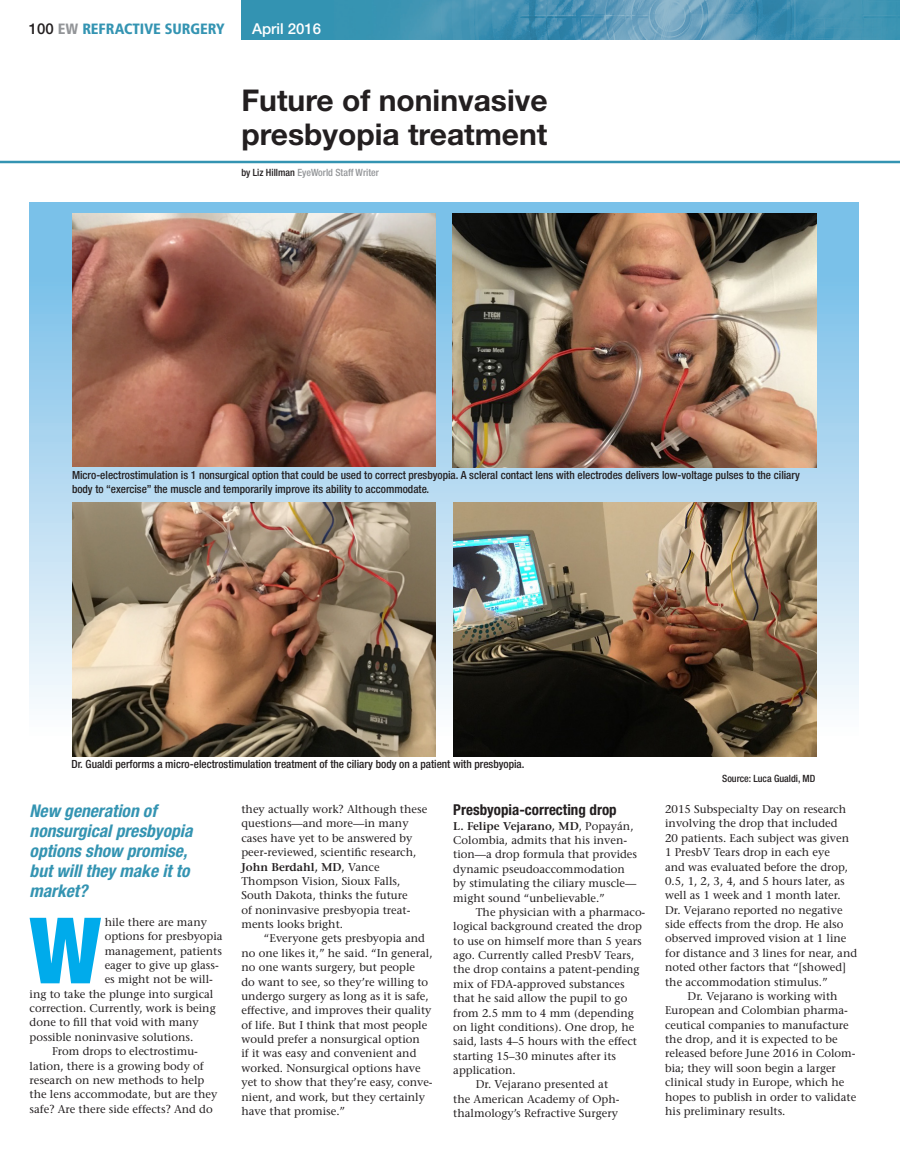
<style>
.page{position:relative;width:900px;height:1170px;background:#fff}
.page>*{position:absolute;margin:0;border:0;box-sizing:border-box;transform-origin:0 0}
.First_cap_paragraph{font:900 condensed 91.75px "Helvetica Neue LT Std";color:#00abeb}
.t1{font:700 30px "Helvetica Neue LT Std";color:#231f20}
.Deck{font:italic 700 condensed 17.5px/20px "Helvetica Neue LT Std";color:#3494b2}
.Subhead{font:700 condensed 15px "Helvetica Neue LT Std";color:#231f20}
.t2{font:15px "Humanist 777 BT Black Condensed B";color:#3494b2}
.t3{font:500 15px "Helvetica Neue LT Std";color:#fff}
.Main_Text{font:11.25px/14.4px "Stone Serif";color:#231f20}
.t4{font:500 condensed 11.25px/13.8px "Helvetica Neue LT Std";color:#231f20}
.First_cap_paragraph-2{font:11.25px "Stone Serif";color:#231f20}
.byline{font:500 condensed 10px "Helvetica Neue LT Std";color:#939598}
.t5{font:500 condensed 10px "Helvetica Neue LT Std";color:#231f20}
.s1{font-family:"Helvetica Neue LT Std";font-weight:500;color:#231f20}
.s2{color:#939598}
.s3{color:#231f20}
.s4{font-weight:600}
</style>
<div class="page">
<svg style="left:241px;top:0;width:659px;height:39px;background:#4895b5"></svg>
<hr style="left:0;top:161px;width:900px;height:2px;background:#3494b2">
<svg style="left:30px;top:202px;width:829px;height:555px;background:#afd5eb"></svg>
<img style="left:72px;top:503px;width:363px;height:253px">
<img style="left:453px;top:503px;width:363px;height:253px">
<img style="left:73px;top:213px;width:363px;height:254px">
<img style="left:453px;top:214px;width:363px;height:253px">
<p class="t2" style="left:29px;top:19px;width:197px"><span class="s1">100</span> <span class="s2">EW</span> REFRACTIVE SURGERY</p>
<h3 class="t3" style="left:252px;top:19px;width:71px">April 2016</h3>
<p class="t1" style="left:241px;top:82px;width:308px">Future of noninvasive</p>
<p class="t1" style="left:241px;top:116px;width:308px">presbyopia treatment</p>
<p class="byline" style="left:241px;top:167px;width:139px"><span class="s3">by Liz Hillman</span> EyeWorld Staff Writer</p>
<p class="t4" style="left:72px;top:468px;width:730px">Micro-electrostimulation is 1 nonsurgical option that could be used to correct presbyopia. A scleral contact lens with electrodes delivers low-voltage pulses to the ciliary body to “exercise” the muscle and temporarily improve its ability to accommodate.</p>
<p class="t4" style="left:71px;top:757px;width:455px">Dr. Gualdi performs a micro-electrostimulation treatment of the ciliary body on a patient with presbyopia.</p>
<p class="Deck" style="left:30px;top:801px;width:164px">New generation of nonsurgical presbyopia options show promise, but will they make it to market?</p>
<p class="First_cap_paragraph" style="left:30px;top:894px;width:73px">W</p>
<p class="First_cap_paragraph-2" style="left:105px;top:915px;width:104px">hile there are many</p>
<p class="First_cap_paragraph-2" style="left:105px;top:930px;width:120px">options for presbyopia</p>
<p class="First_cap_paragraph-2" style="left:105px;top:944px;width:119px">management, patients</p>
<p class="First_cap_paragraph-2" style="left:105px;top:958px;width:116px">eager to give up glass-</p>
<p class="First_cap_paragraph-2" style="left:105px;top:973px;width:110px">es might not be will-</p>
<p class="First_cap_paragraph-2" style="left:30px;top:987px;width:185px">ing to take the plunge into surgical</p>
<p class="First_cap_paragraph-2" style="left:30px;top:1002px;width:188px">correction. Currently, work is being</p>
<p class="First_cap_paragraph-2" style="left:30px;top:1016px;width:171px">done to fill that void with many</p>
<p class="First_cap_paragraph-2" style="left:30px;top:1030px;width:165px">possible noninvasive solutions.</p>
<p class="Main_Text" style="left:30px;top:1044px;width:189px;text-indent:22px">From drops to electrostimu&shy;lation, there is a growing body of research on new methods to help the lens accommodate, but are they safe? Are there side effects? And do</p>
<p class="Main_Text" style="left:241px;top:802px;width:187px">they actually work? Although these questions—and more—in many cases have yet to be answered by peer-reviewed, scientific research,<br><span class="s4">John Berdahl, MD</span>, Vance<br>Thompson Vision, Sioux Falls,<br>South Dakota, thinks the future<br>of noninvasive presbyopia treat&shy;ments looks bright.</p>
<p class="Main_Text" style="left:241px;top:931px;width:193px;text-indent:22px">“Everyone gets presbyopia and no one likes it,” he said. “In general, no one wants surgery, but people<br>do want to see, so they’re willing to undergo surgery as long as it is safe, effective, and improves their quality of life. But I think that most people would prefer a nonsurgical option<br>if it was easy and convenient and worked. Nonsurgical options have yet to show that they’re easy, conve&shy;nient, and work, but they certainly have that promise.”</p>
<p class="Subhead" style="left:453px;top:801px;width:165px">Presbyopia-correcting drop</p>
<p class="Main_Text" style="left:453px;top:819px;width:185px"><span class="s4">L. Felipe Vejarano, MD</span>, Popayán,<br>Colombia, admits that his inven&shy;tion—a drop formula that provides dynamic pseudoaccommodation by stimulating the ciliary muscle— might sound “unbelievable.”</p>
<p class="Main_Text" style="left:453px;top:905px;width:194px;text-indent:22px">The physician with a pharmaco&shy;logical background created the drop to use on himself more than 5 years ago. Currently called PresbV Tears, the drop contains a patent-pending mix of FDA-approved substances that he said allow the pupil to go from 2.5 mm to 4 mm (depending on light conditions). One drop, he said, lasts 4–5 hours with the effect starting 15–30 minutes after its application.</p>
<p class="Main_Text" style="left:453px;top:1077px;width:168px;text-indent:22px">Dr. Vejarano presented at the American Academy of Oph&shy;thalmology’s Refractive Surgery</p>
<p class="t5" style="left:722px;top:772px;width:95px">Source: Luca Gualdi, MD</p>
<p class="Main_Text" style="left:665px;top:802px;width:194px">2015 Subspecialty Day on research involving the drop that included<br>20 patients. Each subject was given 1 PresbV Tears drop in each eye<br>and was evaluated before the drop, 0.5, 1, 2, 3, 4, and 5 hours later, as well as 1 week and 1 month later.<br>Dr. Vejarano reported no negative side effects from the drop. He also observed improved vision at 1 line for distance and 3 lines for near, and noted other factors that “[showed] the accommodation stimulus.”</p>
<p class="Main_Text" style="left:665px;top:989px;width:193px;text-indent:22px">Dr. Vejarano is working with<br>European and Colombian pharma&shy;ceutical companies to manufacture the drop, and it is expected to be released before June 2016 in Colom&shy;bia; they will soon begin a larger clinical study in Europe, which he hopes to publish in order to validate his preliminary results.</p>
</div>
